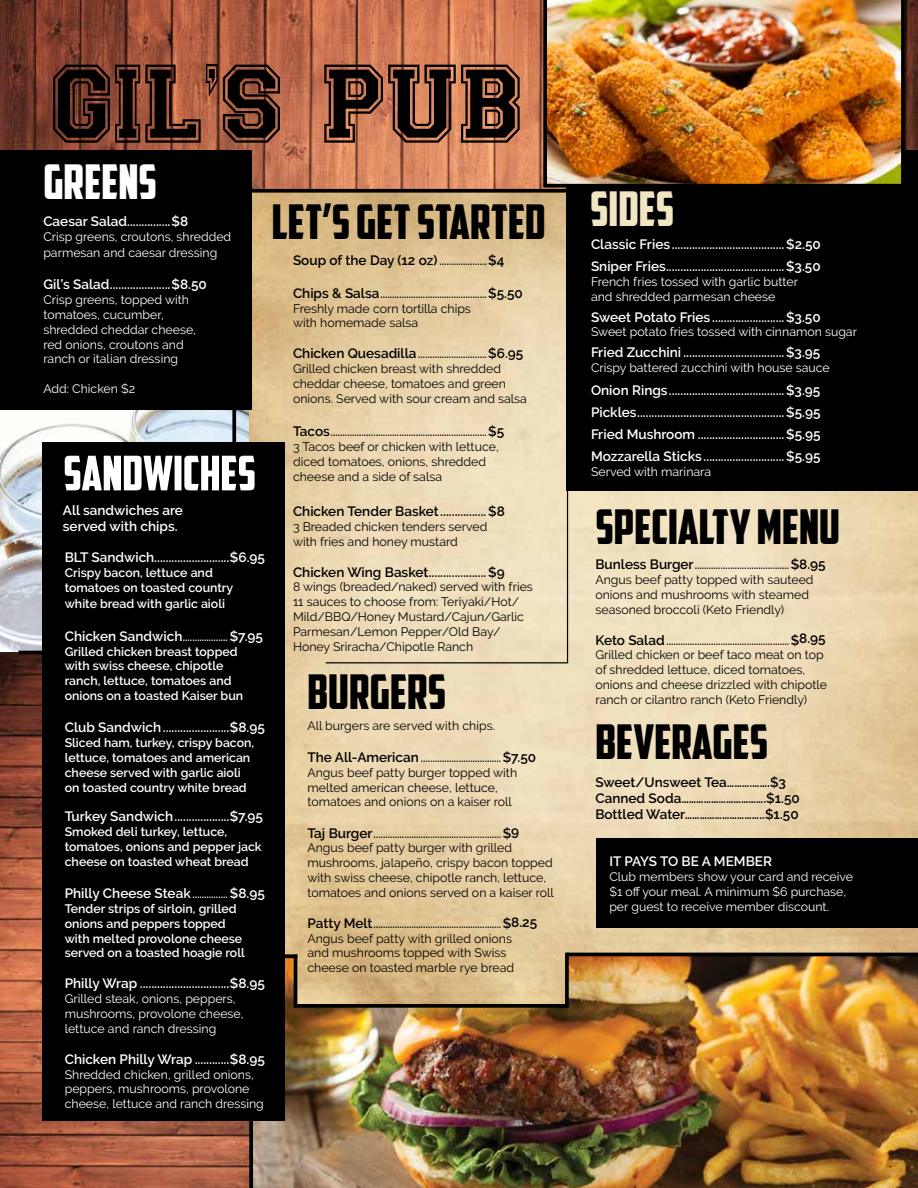
<style>
.page{position:relative;width:918px;height:1188px;background:#fff}
.page>*{position:absolute;margin:0;border:0;box-sizing:border-box;transform-origin:0 0}
.t1{font:500 105.3px "Collegiate Heavy Outline";color:#000}
.t2{font:47.85px "American Captain";color:#000}
.t3{font:47.85px "American Captain";color:#fff}
.t4{font:600 13.5px/21.9px "Raleway";color:#fff}
.t5{font:600 13.5px/16.2px "Raleway";color:#000}
.t6{font:12.3px/14.9px "Raleway";color:#000}
.t7{font:12.3px/14.9px "Raleway";color:#fff}
.t8{font:600 12.3px/14.9px "Raleway";color:#fff}
.t9{font:600 11.1px "Raleway";color:#000}
.s1{font-size:154.65px}
.s2{font-size:11.1px}
.s3{font-size:13.5px}
</style>
<div class="page">
<img style="left:0;top:0;width:918px;height:189px">
<img style="left:0;top:409px;width:249px;height:244px">
<img style="left:249px;top:193px;width:669px;height:761px">
<img style="left:253px;top:954px;width:665px;height:234px">
<img style="left:0;top:653px;width:249px;height:535px">
<div style="left:0;top:150px;width:252px;height:259px;background:#000"></div>
<hr style="left:232px;top:152px;width:4px;height:433px;background:#000">
<hr style="left:567px;top:953px;width:351px;height:3px;background:#000">
<hr style="left:19px;top:651px;width:234px;height:3px;background:#000">
<hr style="left:19px;top:189px;width:798px;height:4px;background:#000">
<div style="left:567px;top:150px;width:351px;height:341px;background:#000"></div>
<hr style="left:567px;top:485px;width:1px;height:177px;background:#000">
<hr style="left:326px;top:662px;width:242px;height:1px;background:#000">
<div style="left:596px;top:838px;width:322px;height:89px;background:#000"></div>
<svg style="left:294px;top:1004px;width:271px;height:4px"></svg>
<svg style="left:565px;top:953px;width:4px;height:55px"></svg>
<hr style="left:294px;top:954px;width:3px;height:52px;background:#000">
<svg style="left:285px;top:954px;width:12px;height:4px"></svg>
<img style="left:543px;top:0;width:362px;height:188px">
<svg style="left:249px;top:1121px;width:4px;height:67px"></svg>
<div style="left:43px;top:442px;width:242px;height:679px;background:#000"></div>
<svg style="left:65px;top:456px;width:190px;height:34px"></svg>
<h1 class="t1" style="left:50px;top:63px;width:473px">GIL<span class="s1">’</span>S PUB</h1>
<h2 class="t3" style="left:43px;top:153px;width:115px">GREENS</h2>
<p class="t4" style="left:43px;top:210px;width:146px">Caesar Salad...............$8</p>
<p class="t7" style="left:43px;top:228px;width:189px;line-height:16.2px">Crisp greens, croutons, shredded parmesan and caesar dressing</p>
<p class="t4" style="left:43px;top:274px;width:165px">Gil’s Salad.....................$8.50</p>
<p class="t7" style="left:43px;top:292px;width:154px">Crisp greens, topped with tomatoes, cucumber, shredded cheddar cheese, red onions, croutons and ranch or italian dressing</p>
<p class="t7" style="left:43px;top:381px;width:93px">Add: Chicken $2</p>
<p class="t4" style="left:63px;top:502px;width:122px;line-height:16.2px">All sandwiches are served with chips.</p>
<p class="t4" style="left:65px;top:547px;width:202px">BLT Sandwich..........................$6.95</p>
<p class="t8" style="left:65px;top:565px;width:170px">Crispy bacon, lettuce and tomatoes on toasted country</p>
<p class="t8" style="left:65px;top:596px;width:162px">white bread with garlic aioli</p>
<p class="t4" style="left:65px;top:625px;width:200px">Chicken Sandwich<span class="s2">...................</span> $7.95</p>
<p class="t8" style="left:65px;top:644px;width:180px">Grilled chicken breast topped with swiss cheese, chipotle ranch, lettuce, tomatoes and onions on a toasted Kaiser bun</p>
<p class="t4" style="left:65px;top:717px;width:202px">Club Sandwich.......................$8.95</p>
<p class="t8" style="left:65px;top:736px;width:191px">Sliced ham, turkey, crispy bacon, lettuce, tomatoes and american cheese served with garlic aioli on toasted country white bread</p>
<p class="t4" style="left:65px;top:806px;width:200px">Turkey Sandwich...................$7.95</p>
<p class="t8" style="left:65px;top:824px;width:198px">Smoked deli turkey, lettuce, tomatoes, onions and pepper jack cheese on toasted wheat bread</p>
<p class="t4" style="left:65px;top:882px;width:202px">Philly Cheese Steak<span class="s2">...............</span> $8.95</p>
<p class="t8" style="left:65px;top:901px;width:182px">Tender strips of sirloin, grilled onions and peppers topped with melted provolone cheese served on a toasted hoagie roll</p>
<p class="t4" style="left:65px;top:973px;width:202px">Philly Wrap ...............................$8.95</p>
<p class="t7" style="left:65px;top:991px;width:180px">Grilled steak, onions, peppers, mushrooms, provolone cheese, lettuce and ranch dressing</p>
<p class="t4" style="left:65px;top:1048px;width:202px">Chicken Philly Wrap ............$8.95</p>
<p class="t7" style="left:65px;top:1067px;width:201px">Shredded chicken, grilled onions, peppers, mushrooms, provolone cheese, lettuce and ranch dressing</p>
<h2 class="t2" style="left:272px;top:193px;width:404px">LET’S GET STARTED <sup>SIDES</sup></h2>
<p class="t4" style="left:591px;top:234px;width:231px">Classic Fries .......................................$2.50<br>Sniper Fries.........................................$3.50</p>
<p class="t7" style="left:591px;top:274px;width:209px">French fries tossed with garlic butter and shredded parmesan cheese</p>
<p class="t4" style="left:591px;top:306px;width:231px">Sweet Potato Fries .........................$3.50</p>
<p class="t7" style="left:591px;top:325px;width:268px">Sweet potato fries tossed with cinnamon sugar</p>
<p class="t4" style="left:591px;top:342px;width:231px">Fried Zucchini ...................................$3.95</p>
<p class="t7" style="left:591px;top:360px;width:240px">Crispy battered zucchini with house sauce</p>
<p class="t4" style="left:591px;top:379px;width:231px;text-align:justify">Onion Rings........................................$3.95<br>Pickles...................................................$5.95<br>Fried Mushroom ..............................$5.95<br>Mozzarella Sticks ............................$5.95</p>
<p class="t7" style="left:591px;top:464px;width:122px">Served with marinara</p>
<p class="t5" style="left:293px;top:252px;width:213px">Soup of the Day (12 oz) <span class="s2">....................</span>$4</p>
<p class="t9" style="left:293px;top:287px;width:231px"><span class="s3">Chips &amp; Salsa</span>.............................................<span class="s3">$5.50</span></p>
<p class="t6" style="left:293px;top:301px;width:179px">Freshly made corn tortilla chips with homemade salsa</p>
<p class="t9" style="left:293px;top:348px;width:232px"><span class="s3">Chicken Quesadilla</span> .............................<span class="s3">$6.95</span></p>
<p class="t6" style="left:293px;top:361px;width:236px">Grilled chicken breast with shredded cheddar cheese, tomatoes and green onions. Served with sour cream and salsa</p>
<p class="t9" style="left:293px;top:426px;width:213px"><span class="s3">Tacos</span>..................................................................<span class="s3">$5</span></p>
<p class="t6" style="left:293px;top:439px;width:207px">3 Tacos beef or chicken with lettuce, diced tomatoes, onions, shredded cheese and a side of salsa</p>
<p class="t5" style="left:293px;top:503px;width:213px">Chicken Tender Basket................$8</p>
<p class="t6" style="left:293px;top:519px;width:196px">3 Breaded chicken tenders served with fries and honey mustard</p>
<p class="t5" style="left:293px;top:564px;width:213px">Chicken Wing Basket....................$9</p>
<p class="t6" style="left:293px;top:580px;width:241px">8 wings (breaded/naked) served with fries 11 sauces to choose from: Teriyaki/Hot/ Mild/BBQ/Honey Mustard/Cajun/Garlic Parmesan/Lemon Pepper/Old Bay/ Honey Sriracha/Chipotle Ranch</p>
<h2 class="t2" style="left:307px;top:663px;width:140px">BURGERS</h2>
<p class="t6" style="left:307px;top:718px;width:189px">All burgers are served with chips.</p>
<h2 class="t2" style="left:595px;top:498px;width:246px">SPECIALTY MENU</h2>
<p class="t9" style="left:595px;top:559px;width:232px"><span class="s3">Bunless Burger</span>........................................<span class="s3">$8.95</span></p>
<p class="t6" style="left:595px;top:572px;width:220px">Angus beef patty topped with sauteed onions and mushrooms with steamed seasoned broccoli (Keto Friendly)</p>
<p class="t9" style="left:595px;top:634px;width:232px"><span class="s3">Keto Salad</span>....................................................<span class="s3">$8.95</span></p>
<p class="t6" style="left:595px;top:648px;width:233px">Grilled chicken or beef taco meat on top of shredded lettuce, diced tomatoes, onions and cheese drizzled with chipotle ranch or cilantro ranch (Keto Friendly)</p>
<h2 class="t2" style="left:595px;top:713px;width:174px">BEVERAGES</h2>
<p class="t5" style="left:595px;top:774px;width:206px">Sweet/Unsweet Tea……….…….$3<br>Canned Soda…………………………….$1.50<br>Bottled Water…………………………..$1.50</p>
<p class="t9" style="left:307px;top:752px;width:230px"><span class="s3">The All-American</span> ..................................<span class="s3">$7.50</span></p>
<p class="t6" style="left:307px;top:765px;width:211px">Angus beef patty burger topped with melted american cheese, lettuce, tomatoes and onions on a kaiser roll</p>
<p class="t9" style="left:307px;top:827px;width:213px"><span class="s3">Taj Burger</span>......................................................<span class="s3">$9</span></p>
<p class="t6" style="left:307px;top:841px;width:248px">Angus beef patty burger with grilled mushrooms, jalapeño, crispy bacon topped with swiss cheese, chipotle ranch, lettuce, tomatoes and onions served on a kaiser roll</p>
<p class="t9" style="left:307px;top:917px;width:231px"><span class="s3">Patty Melt</span>......................................................<span class="s3">$8.25</span></p>
<p class="t6" style="left:307px;top:931px;width:208px">Angus beef patty with grilled onions and mushrooms topped with Swiss cheese on toasted marble rye bread</p>
<p class="t4" style="left:609px;top:851px;width:164px">IT PAYS TO BE A MEMBER</p>
<p class="t7" style="left:609px;top:869px;width:245px">Club members show your card and receive $1 off your meal. A minimum $6 purchase, per guest to receive member discount.</p>
</div>
